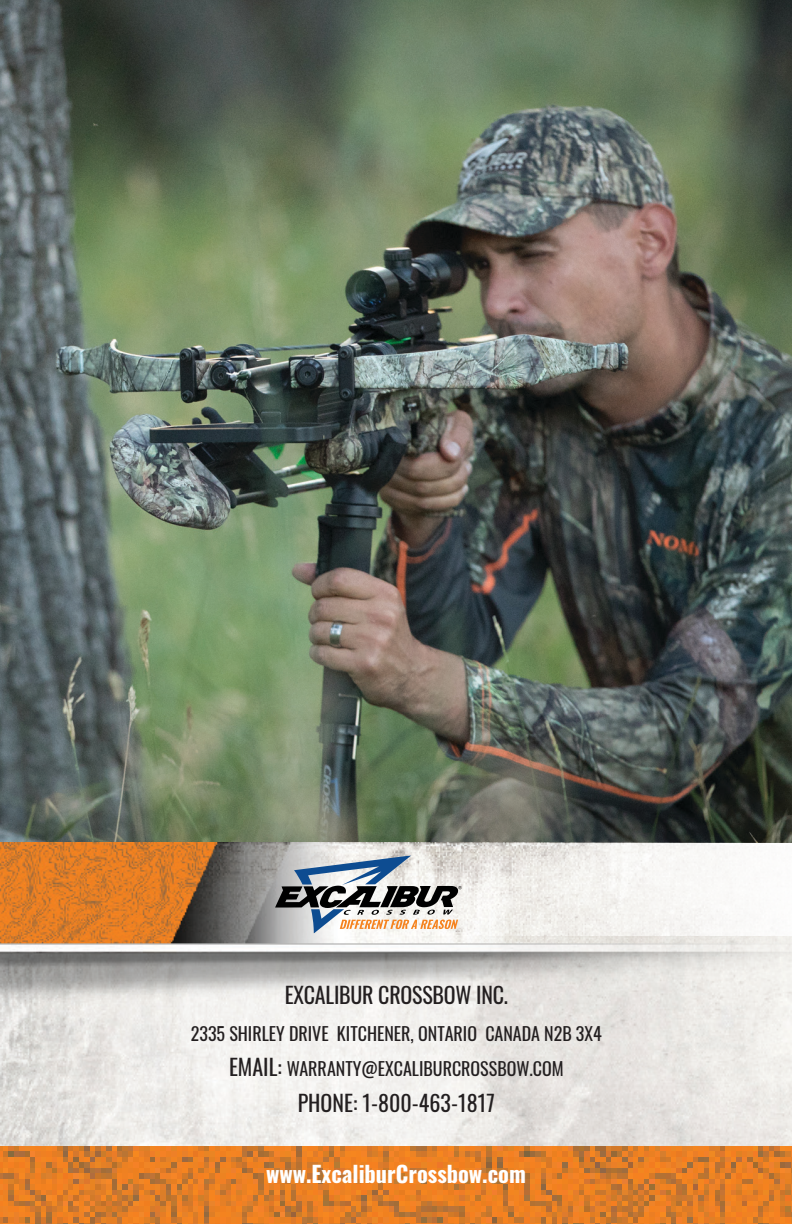
<style>
.page{position:relative;width:792px;height:1224px;background:#fff}
.page>*{position:absolute;margin:0;border:0;box-sizing:border-box;transform-origin:0 0}
.t1{font:700 22.4px "Oswald";color:#fff}
.t2{font:22px "Oswald";letter-spacing:-.01em;color:#231f20}
.t3{font:18px "Oswald";color:#231f20}
.s1{font-size:22px}
</style>
<div class="page">
<img style="left:0;top:0;width:792px;height:936px">
<img style="left:0;top:936px;width:792px;height:210px">
<img style="left:0;top:1146px;width:792px;height:78px">
<svg style="left:275px;top:855px;width:187px;height:78px"></svg>
<p class="t2" style="left:285px;top:975px;width:225px">EXCALIBUR CROSSBOW INC.</p>
<p class="t3" style="left:191px;top:1018px;width:413px">2335 SHIRLEY DRIVE KITCHENER, ONTARIO CANADA N2B 3X4</p>
<p class="t3" style="left:229px;top:1053px;width:336px"><span class="s1">EMAIL:</span> WARRANTY@EXCALIBURCROSSBOW.COM</p>
<p class="t2" style="left:298px;top:1083px;width:199px">PHONE: 1-800-463-1817</p>
<p class="t1" style="left:266px;top:1162px;width:261px">www.ExcaliburCrossbow.com</p>
</div>
